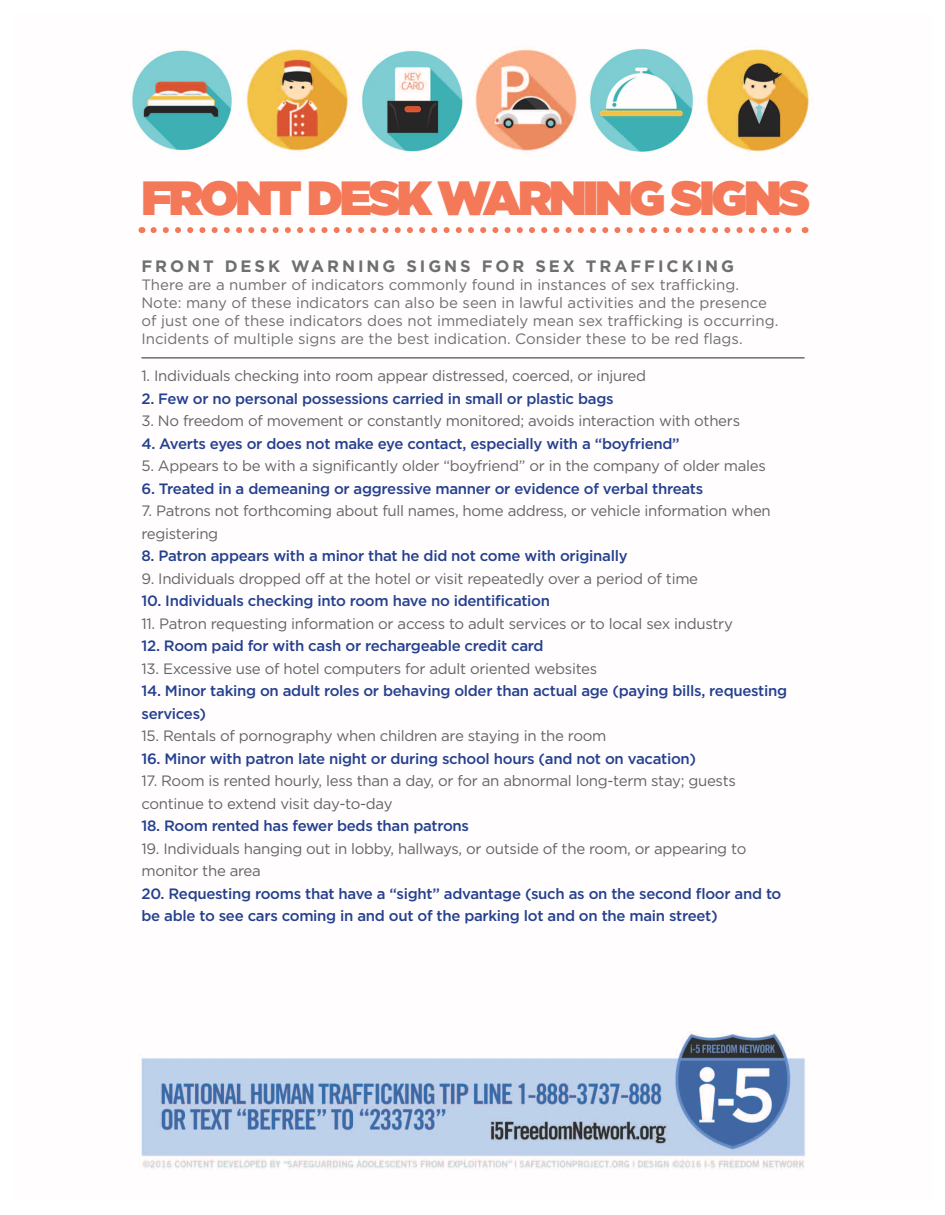
<style>
.page{position:relative;width:945px;height:1215px;background:#fff}
.page>*{position:absolute;margin:0;border:0;box-sizing:border-box;transform-origin:0 0}
.t1{font:900 48px "Gotham";letter-spacing:-.07em;color:#f47959}
.t2{font:700 16.5px "Gotham";letter-spacing:.18em;color:#6d6f71}
.t3{font:15px/22.5px "Gotham";letter-spacing:-.02em;color:#636466}
.t4{font:500 15px/22.5px "Gotham";letter-spacing:-.02em;color:#25408f}
.t5{font:15px/18px "Gotham";color:#6d6f71}
</style>
<div class="page">
<img style="left:131px;top:47px;width:681px;height:1123px">
<hr style="left:141px;top:357px;width:664px;height:2px;background:#6d6f71">
<svg style="left:154px;top:227px;width:645px;height:6px"></svg>
<h1 class="t1" style="left:141px;top:171px;width:670px">FRONT DESK WARNING SIGNS</h1>
<p class="t2" style="left:141px;top:256px;width:594px">FRONT DESK WARNING SIGNS FOR SEX TRAFFICKING</p>
<p class="t5" style="left:141px;top:275px;width:638px">There are a number of indicators commonly found in instances of sex trafficking.<br>Note: many of these indicators can also be seen in lawful activities and the presence of just one of these indicators does not immediately mean sex trafficking is occurring.<br>Incidents of multiple signs are the best indication. Consider these to be red flags.</p>
<p class="t3" style="left:141px;top:364px;width:506px">1. Individuals checking into room appear distressed, coerced, or injured</p>
<p class="t4" style="left:141px;top:387px;width:474px">2. Few or no personal possessions carried in small or plastic bags</p>
<p class="t3" style="left:141px;top:409px;width:600px">3. No freedom of movement or constantly monitored; avoids interaction with others</p>
<p class="t4" style="left:141px;top:432px;width:540px">4. Averts eyes or does not make eye contact, especially with a “boyfriend”</p>
<p class="t3" style="left:141px;top:454px;width:626px">5. Appears to be with a significantly older “boyfriend” or in the company of older males</p>
<p class="t4" style="left:141px;top:477px;width:563px">6. Treated in a demeaning or aggressive manner or evidence of verbal threats</p>
<p class="t3" style="left:141px;top:499px;width:631px">7. Patrons not forthcoming about full names, home address, or vehicle information when registering</p>
<p class="t4" style="left:141px;top:544px;width:488px">8. Patron appears with a minor that he did not come with originally</p>
<p class="t3" style="left:141px;top:567px;width:558px">9. Individuals dropped off at the hotel or visit repeatedly over a period of time</p>
<p class="t4" style="left:141px;top:589px;width:410px">10. Individuals checking into room have no identification</p>
<p class="t3" style="left:141px;top:612px;width:593px">11. Patron requesting information or access to adult services or to local sex industry</p>
<p class="t4" style="left:141px;top:634px;width:404px">12. Room paid for with cash or rechargeable credit card</p>
<p class="t3" style="left:141px;top:657px;width:457px">13. Excessive use of hotel computers for adult oriented websites</p>
<p class="t4" style="left:141px;top:679px;width:647px">14. Minor taking on adult roles or behaving older than actual age (paying bills, requesting services)</p>
<p class="t3" style="left:141px;top:724px;width:466px">15. Rentals of pornography when children are staying in the room</p>
<p class="t4" style="left:141px;top:747px;width:556px">16. Minor with patron late night or during school hours (and not on vacation)</p>
<p class="t3" style="left:141px;top:769px;width:596px">17. Room is rented hourly, less than a day, or for an abnormal long-term stay; guests continue to extend visit day-to-day</p>
<p class="t4" style="left:141px;top:814px;width:329px">18. Room rented has fewer beds than patrons</p>
<p class="t3" style="left:141px;top:837px;width:606px">19. Individuals hanging out in lobby, hallways, or outside of the room, or appearing to monitor the area</p>
<p class="t4" style="left:141px;top:882px;width:642px">20. Requesting rooms that have a “sight” advantage (such as on the second floor and to be able to see cars coming in and out of the parking lot and on the main street)</p>
</div>
